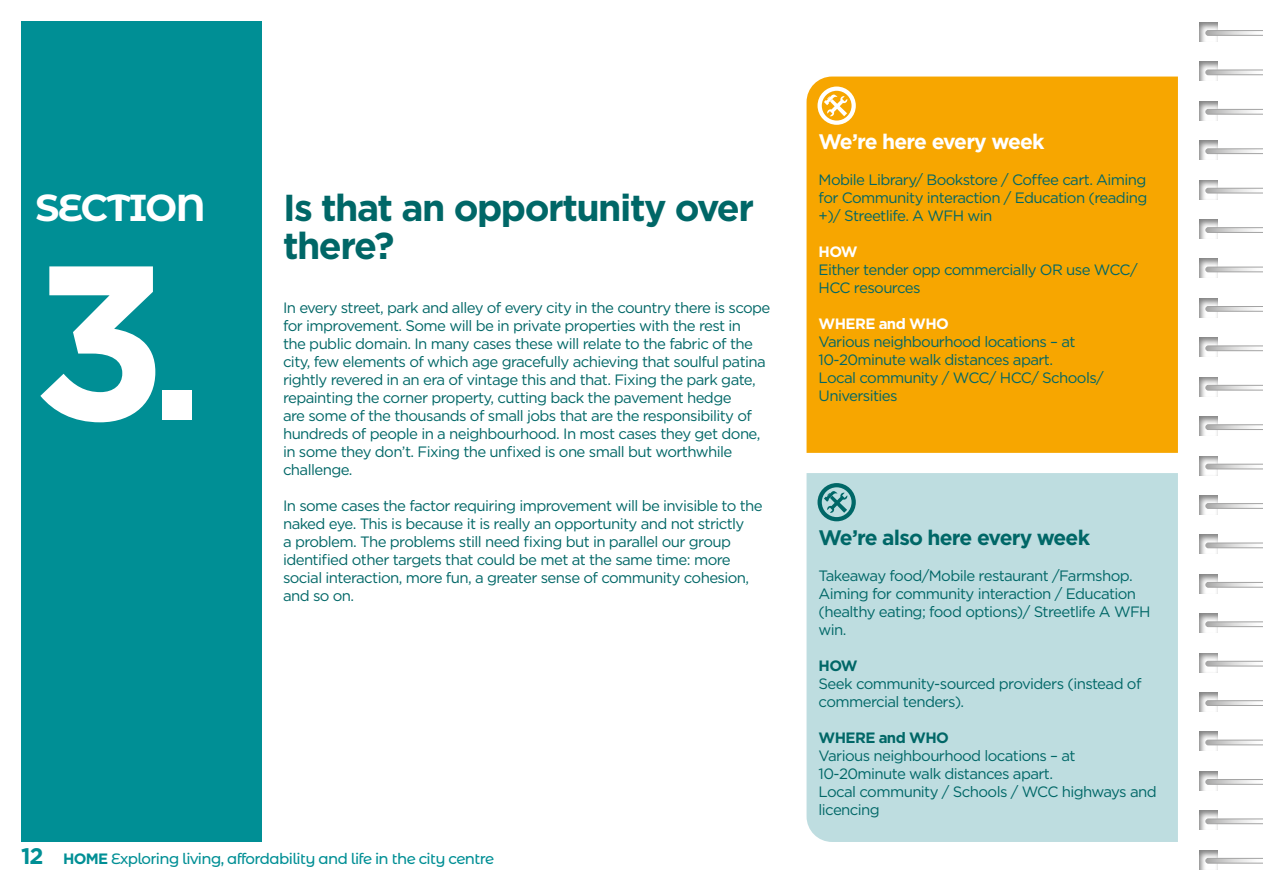
<style>
.page{position:relative;width:1263px;height:893px;background:#fff}
.page>*{position:absolute;margin:0;border:0;box-sizing:border-box;transform-origin:0 0}
.t1{font:700 219px "Gotham";color:#fff}
.t2{font:700 37.5px/37.5px "Gotham";letter-spacing:-.04em;color:#006767}
.t3{font:700 37.5px "Montserrat Alternates";letter-spacing:-.04em;color:#fff}
.t4{font:700 21px "Gotham";letter-spacing:-.04em;color:#006767}
.t5{font:700 21px "Gotham";letter-spacing:-.05em;color:#fff}
.t6{font:15px/18px "Gotham";letter-spacing:-.04em;color:#006767}
.t7{font:500 15px "Montserrat Alternates";letter-spacing:-.04em;color:#008f95}
.t8{font:700 15px "Gotham";letter-spacing:-.04em;color:#fff}
.t9{font:700 15px "Gotham";letter-spacing:-.04em;color:#006767}
.s1{font-size:184.5px}
.s2{font-family:"Gotham";font-weight:700;font-size:22.5px}
.s3{font-family:"Gotham";font-weight:700}
</style>
<div class="page">
<div style="left:21px;top:21px;width:241px;height:821px;background:#008f95"></div>
<div style="left:806px;top:77px;width:372px;height:376px;background:#f7a600"></div>
<svg style="left:817px;top:87px;width:39px;height:38px"></svg>
<div style="left:806px;top:473px;width:372px;height:369px;background:#bedde0"></div>
<svg style="left:817px;top:483px;width:39px;height:38px"></svg>
<div style="left:1186px;top:10px;width:47px;height:33px;background:#000;opacity:.5"></div>
<div style="left:1186px;top:50px;width:47px;height:33px;background:#000;opacity:.5"></div>
<div style="left:1186px;top:89px;width:47px;height:33px;background:#000;opacity:.5"></div>
<div style="left:1186px;top:128px;width:47px;height:33px;background:#000;opacity:.5"></div>
<div style="left:1186px;top:168px;width:47px;height:33px;background:#000;opacity:.5"></div>
<div style="left:1186px;top:207px;width:47px;height:33px;background:#000;opacity:.5"></div>
<div style="left:1186px;top:247px;width:47px;height:33px;background:#000;opacity:.5"></div>
<div style="left:1186px;top:286px;width:47px;height:33px;background:#000;opacity:.5"></div>
<div style="left:1186px;top:326px;width:47px;height:33px;background:#000;opacity:.5"></div>
<div style="left:1186px;top:365px;width:47px;height:33px;background:#000;opacity:.5"></div>
<div style="left:1186px;top:404px;width:47px;height:33px;background:#000;opacity:.5"></div>
<div style="left:1186px;top:444px;width:47px;height:33px;background:#000;opacity:.5"></div>
<div style="left:1186px;top:483px;width:47px;height:33px;background:#000;opacity:.5"></div>
<div style="left:1186px;top:523px;width:47px;height:33px;background:#000;opacity:.5"></div>
<div style="left:1186px;top:562px;width:47px;height:33px;background:#000;opacity:.5"></div>
<div style="left:1186px;top:601px;width:47px;height:33px;background:#000;opacity:.5"></div>
<div style="left:1186px;top:641px;width:47px;height:33px;background:#000;opacity:.5"></div>
<div style="left:1186px;top:680px;width:47px;height:33px;background:#000;opacity:.5"></div>
<div style="left:1186px;top:720px;width:47px;height:33px;background:#000;opacity:.5"></div>
<div style="left:1186px;top:759px;width:47px;height:33px;background:#000;opacity:.5"></div>
<div style="left:1186px;top:799px;width:47px;height:33px;background:#000;opacity:.5"></div>
<div style="left:1186px;top:838px;width:47px;height:33px;background:#000;opacity:.5"></div>
<svg style="left:1205px;top:30px;width:58px;height:6px"></svg>
<svg style="left:1205px;top:70px;width:58px;height:5px"></svg>
<svg style="left:1205px;top:109px;width:58px;height:6px"></svg>
<svg style="left:1205px;top:148px;width:58px;height:6px"></svg>
<svg style="left:1205px;top:188px;width:58px;height:5px"></svg>
<svg style="left:1205px;top:227px;width:58px;height:6px"></svg>
<svg style="left:1205px;top:267px;width:58px;height:5px"></svg>
<svg style="left:1205px;top:306px;width:58px;height:6px"></svg>
<svg style="left:1205px;top:346px;width:58px;height:5px"></svg>
<svg style="left:1205px;top:385px;width:58px;height:5px"></svg>
<svg style="left:1205px;top:424px;width:58px;height:6px"></svg>
<svg style="left:1205px;top:464px;width:58px;height:5px"></svg>
<svg style="left:1205px;top:503px;width:58px;height:6px"></svg>
<svg style="left:1205px;top:543px;width:58px;height:5px"></svg>
<svg style="left:1205px;top:582px;width:58px;height:6px"></svg>
<svg style="left:1205px;top:621px;width:58px;height:6px"></svg>
<svg style="left:1205px;top:661px;width:58px;height:5px"></svg>
<svg style="left:1205px;top:700px;width:58px;height:6px"></svg>
<svg style="left:1205px;top:740px;width:58px;height:5px"></svg>
<svg style="left:1205px;top:779px;width:58px;height:6px"></svg>
<svg style="left:1205px;top:819px;width:58px;height:5px"></svg>
<svg style="left:1205px;top:858px;width:58px;height:5px"></svg>
<h2 class="t3" style="left:35px;top:180px;width:172px">SECTION</h2>
<h2 class="t2" style="left:283px;top:189px;width:473px">Is that an opportunity over there?</h2>
<h1 class="t1" style="left:32px;top:197px;width:173px">3<span class="s1">.</span></h1>
<p class="t6" style="left:283px;top:298px;width:489px">In every street, park and alley of every city in the country there is scope for improvement. Some will be in private properties with the rest in<br>the public domain. In many cases these will relate to the fabric of the city, few elements of which age gracefully achieving that soulful patina rightly revered in an era of vintage this and that. Fixing the park gate, repainting the corner property, cutting back the pavement hedge<br>are some of the thousands of small jobs that are the responsibility of hundreds of people in a neighbourhood. In most cases they get done, in some they don’t. Fixing the unfixed is one small but worthwhile challenge.</p>
<p class="t6" style="left:283px;top:496px;width:481px">In some cases the factor requiring improvement will be invisible to the naked eye. This is because it is really an opportunity and not strictly<br>a problem. The problems still need fixing but in parallel our group identified other targets that could be met at the same time: more social interaction, more fun, a greater sense of community cohesion, and so on.</p>
<p class="t7" style="left:21px;top:848px;width:475px"><span class="s2">12</span> <span class="s3">HOME</span> Exploring living, affordability and life in the city centre</p>
<h3 class="t5" style="left:819px;top:127px;width:228px">We’re here every week</h3>
<p class="t6" style="left:819px;top:170px;width:330px;text-align:justify">Mobile Library/ Bookstore / Coffee cart. Aiming for Community interaction / Education (reading +)/ Streetlife. A WFH win</p>
<p class="t8" style="left:819px;top:242px;width:41px">HOW</p>
<p class="t6" style="left:819px;top:260px;width:320px">Either tender opp commercially OR use WCC/<br>HCC resources</p>
<p class="t8" style="left:819px;top:314px;width:132px">WHERE and WHO</p>
<p class="t6" style="left:819px;top:332px;width:287px">Various neighbourhood locations – at<br>10-20minute walk distances apart.<br>Local community / WCC/ HCC/ Schools/<br>Universities</p>
<h3 class="t4" style="left:819px;top:524px;width:273px">We’re also here every week</h3>
<p class="t6" style="left:819px;top:567px;width:334px">Takeaway food/Mobile restaurant /Farmshop.<br>Aiming for community interaction / Education (healthy eating; food options)/ Streetlife A WFH win.</p>
<p class="t9" style="left:819px;top:656px;width:41px">HOW</p>
<p class="t6" style="left:819px;top:675px;width:324px">Seek community-sourced providers (instead of commercial tenders).</p>
<p class="t9" style="left:819px;top:728px;width:132px">WHERE and WHO</p>
<p class="t6" style="left:819px;top:747px;width:340px">Various neighbourhood locations – at<br>10-20minute walk distances apart.<br>Local community / Schools / WCC highways and licencing</p>
</div>
